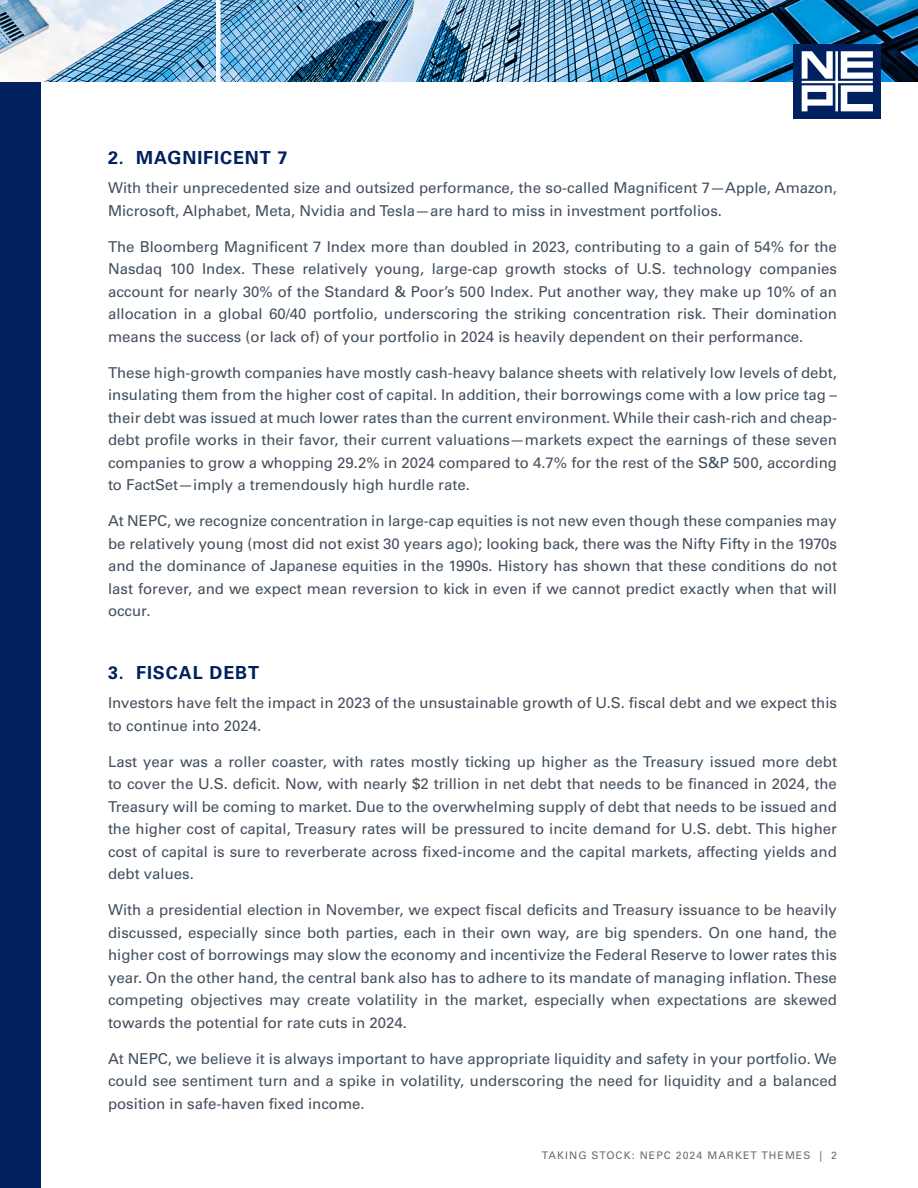
<style>
.page{position:relative;width:918px;height:1188px;background:#fff}
.page>*{position:absolute;margin:0;border:0;box-sizing:border-box;transform-origin:0 0}
.Heading{font:700 18px "Univers LT Pro 65";letter-spacing:.05em;color:#002060}
.Main_Body_Text{font:15px/22.5px "Univers LT Pro 55 Roman";color:#43505e;text-align:justify}
.Main_Body_Text-2{font:10.5px "Univers LT Pro 55 Roman";letter-spacing:.1em;color:#6b6b6b}
</style>
<div class="page">
<div style="left:0;top:0;width:40px;height:1188px;background:#002060"></div>
<img style="left:0;top:0;width:918px;height:82px">
<hr style="left:216px;top:0;width:4px;height:105px;background:#fff">
<div style="left:793px;top:44px;width:88px;height:75px;background:#002060"></div>
<svg style="left:802px;top:51px;width:71px;height:60px"></svg>
<p class="Heading" style="left:108px;top:145px;width:181px">2. MAGNIFICENT 7</p>
<p class="Main_Body_Text" style="left:108px;top:176px;width:731px">With their unprecedented size and outsized performance, the so-called Magnificent 7—Apple, Amazon,<br>Microsoft, Alphabet, Meta, Nvidia and Tesla—are hard to miss in investment portfolios.</p>
<p class="Main_Body_Text" style="left:108px;top:234px;width:731px">The Bloomberg Magnificent 7 Index more than doubled in 2023, contributing to a gain of 54% for the Nasdaq 100 Index. These relatively young, large-cap growth stocks of U.S. technology companies account for nearly 30% of the Standard &amp; Poor’s 500 Index. Put another way, they make up 10% of an allocation in a global 60/40 portfolio, underscoring the striking concentration risk. Their domination means the success (or lack of) of your portfolio in 2024 is heavily dependent on their performance.</p>
<p class="Main_Body_Text" style="left:108px;top:360px;width:731px">These high-growth companies have mostly cash-heavy balance sheets with relatively low levels of debt, insulating them from the higher cost of capital. In addition, their borrowings come with a low price tag – their debt was issued at much lower rates than the current environment. While their cash-rich and cheap&shy;debt profile works in their favor, their current valuations—markets expect the earnings of these seven companies to grow a whopping 29.2% in 2024 compared to 4.7% for the rest of the S&amp;P 500, according to FactSet—imply a tremendously high hurdle rate.</p>
<p class="Main_Body_Text" style="left:108px;top:509px;width:731px">At NEPC, we recognize concentration in large-cap equities is not new even though these companies may be relatively young (most did not exist 30 years ago); looking back, there was the Nifty Fifty in the 1970s and the dominance of Japanese equities in the 1990s. History has shown that these conditions do not last forever, and we expect mean reversion to kick in even if we cannot predict exactly when that will occur.</p>
<p class="Heading" style="left:108px;top:660px;width:153px">3. FISCAL DEBT</p>
<p class="Main_Body_Text" style="left:108px;top:691px;width:731px">Investors have felt the impact in 2023 of the unsustainable growth of U.S. fiscal debt and we expect this to continue into 2024.</p>
<p class="Main_Body_Text" style="left:108px;top:750px;width:731px">Last year was a roller coaster, with rates mostly ticking up higher as the Treasury issued more debt to cover the U.S. deficit. Now, with nearly $2 trillion in net debt that needs to be financed in 2024, the Treasury will be coming to market. Due to the overwhelming supply of debt that needs to be issued and the higher cost of capital, Treasury rates will be pressured to incite demand for U.S. debt. This higher cost of capital is sure to reverberate across fixed-income and the capital markets, affecting yields and debt values.</p>
<p class="Main_Body_Text" style="left:108px;top:898px;width:731px">With a presidential election in November, we expect fiscal deficits and Treasury issuance to be heavily discussed, especially since both parties, each in their own way, are big spenders. On one hand, the higher cost of borrowings may slow the economy and incentivize the Federal Reserve to lower rates this year. On the other hand, the central bank also has to adhere to its mandate of managing inflation. These competing objectives may create volatility in the market, especially when expectations are skewed towards the potential for rate cuts in 2024.</p>
<p class="Main_Body_Text" style="left:108px;top:1047px;width:730px">At NEPC, we believe it is always important to have appropriate liquidity and safety in your portfolio. We could see sentiment turn and a spike in volatility, underscoring the need for liquidity and a balanced position in safe-haven fixed income.</p>
<p class="Main_Body_Text-2" style="left:542px;top:1148px;width:297px">TAKING STOCK: NEPC 2024 MARKET THEMES | 2</p>
</div>
